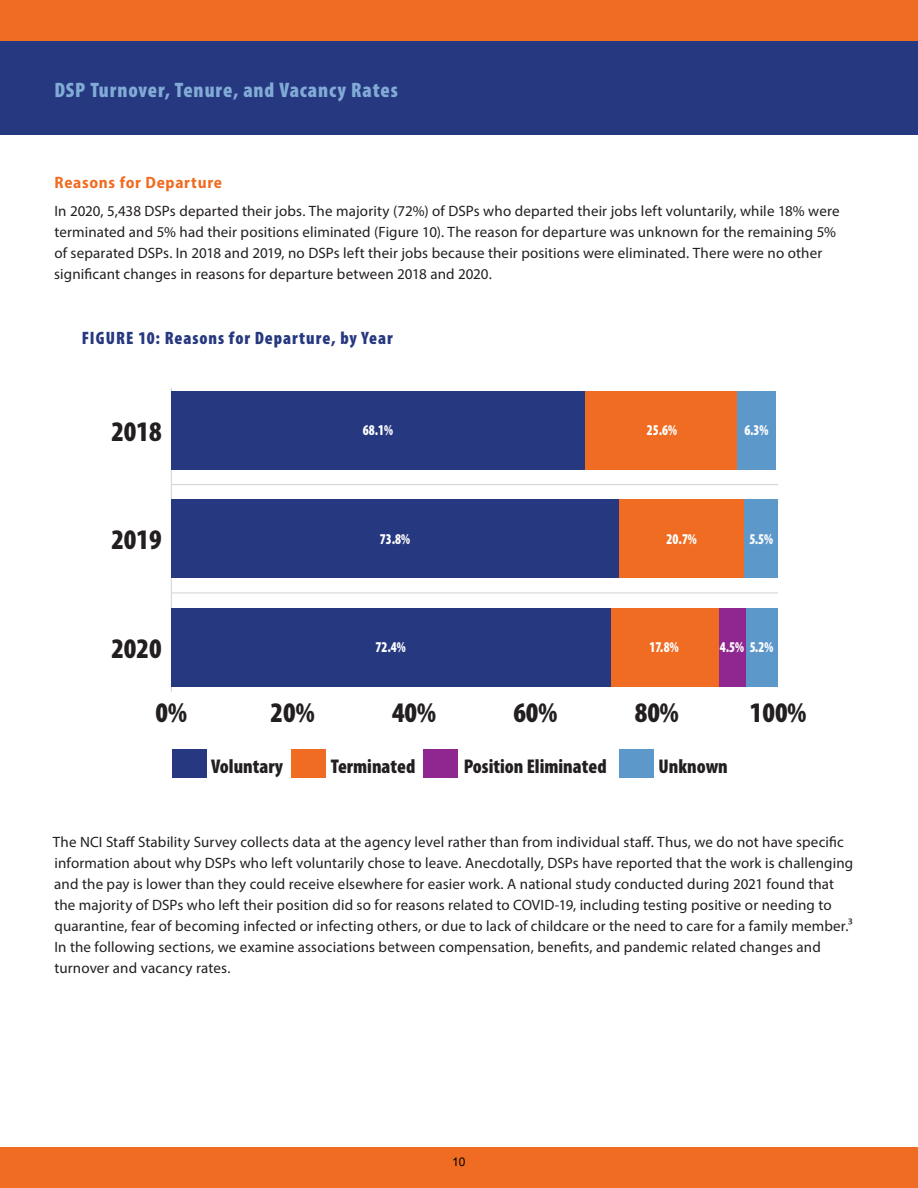
<style>
.page{position:relative;width:918px;height:1188px;background:#fff}
.page>*{position:absolute;margin:0;border:0;box-sizing:border-box;transform-origin:0 0}
.t1{font:900 condensed 28.5px "Myriad Pro";color:#231f20}
.t2{font:900 condensed 21px "Myriad Pro";letter-spacing:.045em;color:#81abd6}
.t3{font:900 condensed 19.95px "Myriad Pro";color:#231f20}
.t4{font:900 condensed 18px "Myriad Pro";letter-spacing:.055em;color:#26387f}
.t5{font:700 semi-condensed 16.5px "Myriad Pro";letter-spacing:.045em;color:#ef6c22}
.t6{font:15px/21px "Myriad Pro";letter-spacing:.01em;color:#231f20}
.t7{font:900 condensed 15px "Myriad Pro";color:#fff;scale:.9 1}
.t8{font:12px "Arial";color:#000}
</style>
<div class="page">
<div style="left:0;top:0;width:918px;height:135px;background:#26387f"></div>
<div style="left:0;top:1148px;width:918px;height:40px;background:#ef6c22"></div>
<div style="left:0;top:0;width:918px;height:40px;background:#ef6c22"></div>
<div style="left:619px;top:749px;width:35px;height:28px;background:#5d98cb"></div>
<div style="left:423px;top:749px;width:35px;height:28px;background:#90268f"></div>
<div style="left:291px;top:749px;width:35px;height:28px;background:#ef6c22"></div>
<div style="left:172px;top:749px;width:35px;height:28px;background:#26387f"></div>
<div style="left:585px;top:391px;width:155px;height:78px;background:#ef6c22"></div>
<div style="left:737px;top:391px;width:39px;height:78px;background:#5d98cb"></div>
<div style="left:619px;top:500px;width:126px;height:78px;background:#ef6c22"></div>
<hr style="left:171px;top:376px;width:1px;height:325px;background:#d1d2d4">
<hr style="left:171px;top:593px;width:607px;height:1px;background:#d1d2d4">
<hr style="left:171px;top:484px;width:607px;height:1px;background:#d1d2d4">
<div style="left:745px;top:500px;width:33px;height:78px;background:#5d98cb"></div>
<div style="left:746px;top:608px;width:31px;height:78px;background:#5d98cb"></div>
<div style="left:718px;top:608px;width:28px;height:78px;background:#90268f"></div>
<div style="left:611px;top:608px;width:108px;height:78px;background:#ef6c22"></div>
<div style="left:171px;top:391px;width:414px;height:78px;background:#26387f"></div>
<div style="left:171px;top:500px;width:448px;height:78px;background:#26387f"></div>
<div style="left:171px;top:608px;width:440px;height:78px;background:#26387f"></div>
<div style="left:170px;top:375px;width:614px;height:13px;background:#fff"></div>
<div style="left:170px;top:692px;width:614px;height:13px;background:#fff"></div>
<p class="t2" style="left:55px;top:76px;width:345px">DSP Turnover, Tenure, and Vacancy Rates</p>
<p class="t5" style="left:55px;top:172px;width:169px">Reasons for Departure</p>
<p class="t6" style="left:54px;top:200px;width:787px">In 2020, 5,438 DSPs departed their jobs. The majority (72%) of DSPs who departed their jobs left voluntarily, while 18% were terminated and 5% had their positions eliminated (Figure 10). The reason for departure was unknown for the remaining 5% of separated DSPs. In 2018 and 2019, no DSPs left their jobs because their positions were eliminated. There were no other significant changes in reasons for departure between 2018 and 2020.</p>
<p class="t4" style="left:82px;top:327px;width:313px">FIGURE 10: Reasons for Departure, by Year</p>
<h1 class="t1" style="left:111px;top:413px;width:52px">2018</h1>
<p class="t7" style="left:363px;top:421px;width:35px">68.1%</p>
<p class="t7" style="left:647px;top:421px;width:35px">25.6%</p>
<p class="t7" style="left:745px;top:421px;width:28px">6.3%</p>
<h1 class="t1" style="left:111px;top:522px;width:52px">2019</h1>
<p class="t7" style="left:380px;top:529px;width:35px">73.8%</p>
<p class="t7" style="left:667px;top:529px;width:35px">20.7%</p>
<p class="t7" style="left:749px;top:529px;width:28px">5.5%</p>
<h1 class="t1" style="left:111px;top:630px;width:52px">2020</h1>
<p class="t7" style="left:376px;top:638px;width:35px">72.4%</p>
<p class="t7" style="left:650px;top:638px;width:34px">17.8%</p>
<p class="t7" style="left:720px;top:638px;width:61px">4.5% 5.2%</p>
<h1 class="t1" style="left:156px;top:694px;width:33px">0%</h1>
<h1 class="t1" style="left:271px;top:694px;width:46px">20%</h1>
<h1 class="t1" style="left:392px;top:694px;width:46px">40%</h1>
<h1 class="t1" style="left:513px;top:694px;width:46px">60%</h1>
<h1 class="t1" style="left:635px;top:694px;width:46px">80%</h1>
<h1 class="t1" style="left:750px;top:694px;width:58px">100%</h1>
<h3 class="t3" style="left:211px;top:754px;width:73px">Voluntary</h3>
<h3 class="t3" style="left:331px;top:754px;width:86px">Terminated</h3>
<h3 class="t3" style="left:464px;top:754px;width:144px">Position Eliminated</h3>
<h3 class="t3" style="left:659px;top:754px;width:71px">Unknown</h3>
<p class="t6" style="left:53px;top:832px;width:802px">The NCI Staff Stability Survey collects data at the agency level rather than from individual staff. Thus, we do not have specific information about why DSPs who left voluntarily chose to leave. Anecdotally, DSPs have reported that the work is challenging and the pay is lower than they could receive elsewhere for easier work. A national study conducted during 2021 found that the majority of DSPs who left their position did so for reasons related to COVID-19, including testing positive or needing to quarantine, fear of becoming infected or infecting others, or due to lack of childcare or the need to care for a family member.3<br>In the following sections, we examine associations between compensation, benefits, and pandemic related changes and turnover and vacancy rates.</p>
<p class="t8" style="left:452px;top:1154px;width:15px">10</p>
</div>
